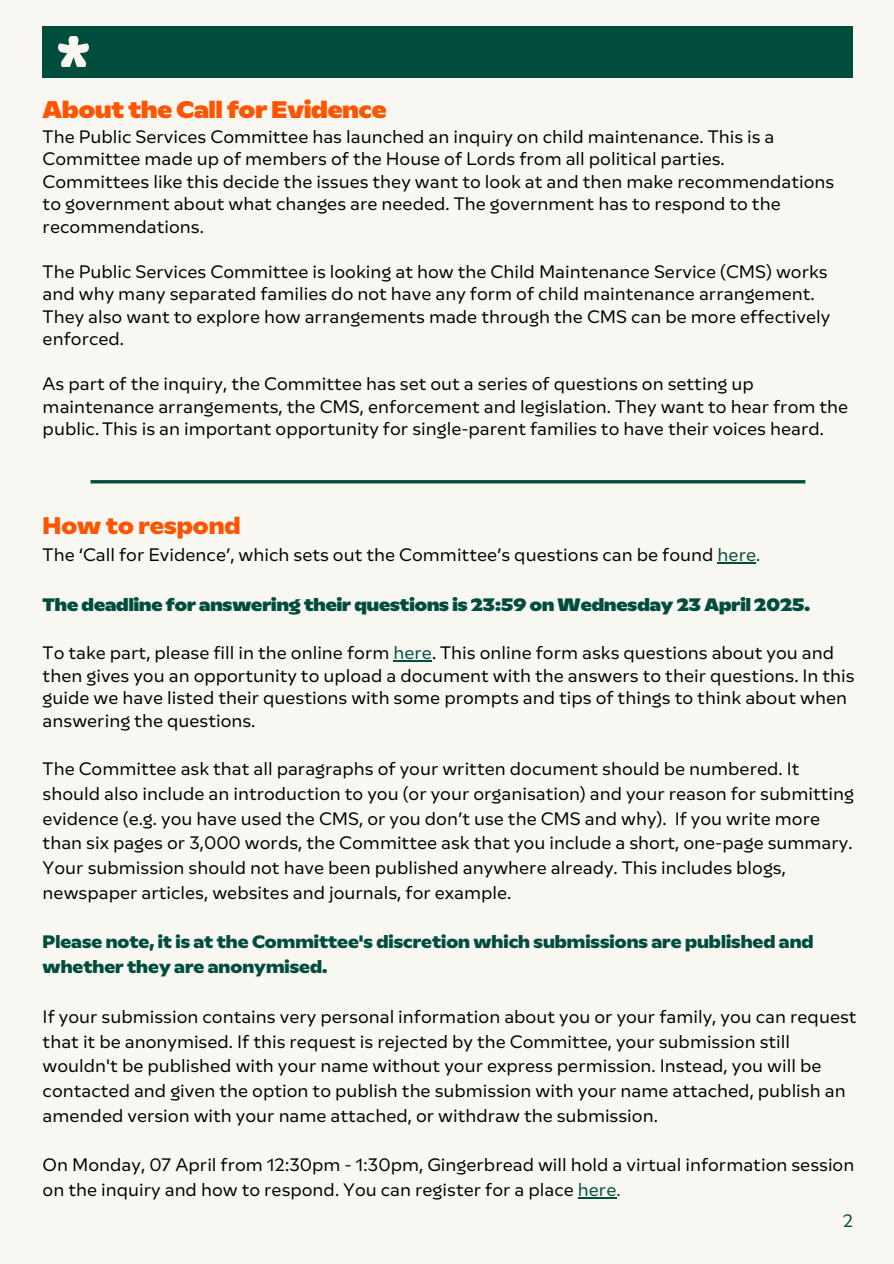
<style>
.page{position:relative;width:894px;height:1264px;background:#fff}
.page>*{position:absolute;margin:0;border:0;box-sizing:border-box;transform-origin:0 0}
.t1{font:900 24px "Gingerbread Multima";color:#ff5400}
.t2{font:800 24px "Gingerbread Multima";color:#ff5400}
.t3{font:18px/22.5px "Gingerbread Multima";color:#000}
.t4{font:800 18px/24.8px "Gingerbread Multima";color:#004d3d}
.t5{font:900 18px "Gingerbread Multima";color:#004d3d}
.t6{font:18px "Gingerbread Multima";color:#004d3d}
.s1{color:#004d3d}
</style>
<div class="page">
<div style="left:0;top:0;width:893px;height:1263px;background:#f8f7f1"></div>
<div style="left:43px;top:27px;width:810px;height:50px;background:#004d3d"></div>
<img style="left:58px;top:37px;width:31px;height:30px">
<hr style="left:90px;top:480px;width:715px;height:3px;background:#004d3d">
<hr style="left:717px;top:562px;width:39px;height:1px;background:#004d3d">
<hr style="left:393px;top:660px;width:39px;height:1px;background:#004d3d">
<hr style="left:577px;top:1197px;width:39px;height:1px;background:#004d3d">
<p class="t1" style="left:43px;top:95px;width:345px">About the Call for Evidence</p>
<p class="t3" style="left:43px;top:125px;width:733px">The Public Services Committee has launched an inquiry on child maintenance. This is a<br>Committee made up of members of the House of Lords from all political parties.</p>
<p class="t3" style="left:43px;top:170px;width:793px">Committees like this decide the issues they want to look at and then make recommendations to government about what changes are needed. The government has to respond to the recommendations.</p>
<p class="t3" style="left:43px;top:260px;width:788px">The Public Services Committee is looking at how the Child Maintenance Service (CMS) works and why many separated families do not have any form of child maintenance arrangement.<br>They also want to explore how arrangements made through the CMS can be more effectively enforced.</p>
<p class="t3" style="left:43px;top:373px;width:806px">As part of the inquiry, the Committee has set out a series of questions on setting up maintenance arrangements, the CMS, enforcement and legislation. They want to hear from the public. This is an important opportunity for single-parent families to have their voices heard.</p>
<p class="t2" style="left:43px;top:511px;width:199px">How to respond</p>
<p class="t3" style="left:43px;top:543px;width:719px">The ‘Call for Evidence’, which sets out the Committee’s questions can be found <span class="s1">here.</span></p>
<p class="t5" style="left:43px;top:593px;width:768px">The deadline for answering their questions is 23:59 on Wednesday 23 April 2025.</p>
<p class="t3" style="left:43px;top:641px;width:813px">To take part, please fill in the online form <span class="s1">here</span>. This online form asks questions about you and then gives you an opportunity to upload a document with the answers to their questions. In this guide we have listed their questions with some prompts and tips of things to think about when answering the questions.</p>
<p class="t3" style="left:43px;top:756px;width:812px;line-height:24.8px">The Committee ask that all paragraphs of your written document should be numbered. It should also include an introduction to you (or your organisation) and your reason for submitting evidence (e.g. you have used the CMS, or you don’t use the CMS and why). If you write more than six pages or 3,000 words, the Committee ask that you include a short, one-page summary.<br>Your submission should not have been published anywhere already. This includes blogs, newspaper articles, websites and journals, for example.</p>
<h1 class="t4" style="left:43px;top:929px;width:772px">Please note, it is at the Committee's discretion which submissions are published and whether they are anonymised.</h1>
<p class="t3" style="left:43px;top:1004px;width:815px;line-height:24.8px">If your submission contains very personal information about you or your family, you can request that it be anonymised. If this request is rejected by the Committee, your submission still wouldn't be published with your name without your express permission. Instead, you will be contacted and given the option to publish the submission with your name attached, publish an amended version with your name attached, or withdraw the submission.</p>
<p class="t3" style="left:43px;top:1152px;width:813px;line-height:24.8px">On Monday, 07 April from 12:30pm - 1:30pm, Gingerbread will hold a virtual information session on the inquiry and how to respond. You can register for a place <span class="s1">here.</span></p>
<p class="t6" style="left:842px;top:1210px;width:12px">2</p>
</div>
